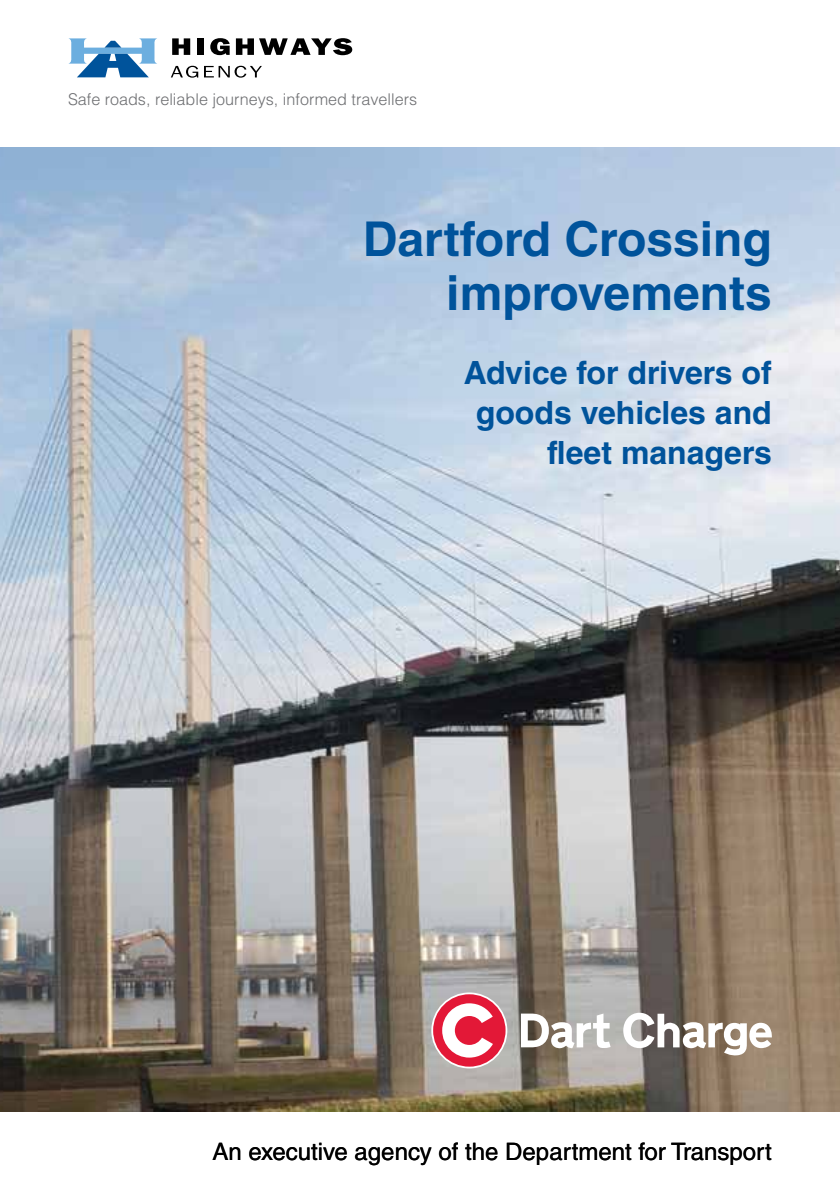
<style>
.page{position:relative;width:840px;height:1191px;background:#fff}
.page>*{position:absolute;margin:0;border:0;box-sizing:border-box;transform-origin:0 0}
.t1{font:700 48px/54px "Helvetica LT Std";color:#00539b;text-align:right}
.t2{font:700 32px/40px "Helvetica LT Std";color:#00539b;text-align:right}
.t3{font:24px "Helvetica LT Std";color:#000}
.t4{font:300 16.2px "Helvetica LT Std";color:#6d6e71}
</style>
<div class="page">
<img style="left:0;top:147px;width:839px;height:964px">
<svg style="left:171px;top:66px;width:27px;height:12px"></svg>
<svg style="left:204px;top:66px;width:58px;height:12px"></svg>
<svg style="left:172px;top:38px;width:18px;height:17px"></svg>
<div style="left:197px;top:38px;width:7px;height:17px;background:#000"></div>
<svg style="left:210px;top:38px;width:19px;height:17px"></svg>
<svg style="left:236px;top:38px;width:116px;height:17px"></svg>
<svg style="left:69px;top:38px;width:88px;height:39px"></svg>
<svg style="left:431px;top:992px;width:76px;height:76px"></svg>
<svg style="left:520px;top:1013px;width:90px;height:35px"></svg>
<svg style="left:623px;top:1012px;width:148px;height:44px"></svg>
<p class="t4" style="left:68px;top:89px;width:350px">Safe roads, reliable journeys, informed travellers</p>
<h1 class="t1" style="left:362px;top:211px;width:410px">Dartford Crossing improvements</h1>
<p class="t2" style="left:463px;top:352px;width:309px">Advice for drivers of goods vehicles and fleet managers</p>
<p class="t3" style="left:212px;top:1137px;width:560px">An executive agency of the Department for Transport</p>
</div>
